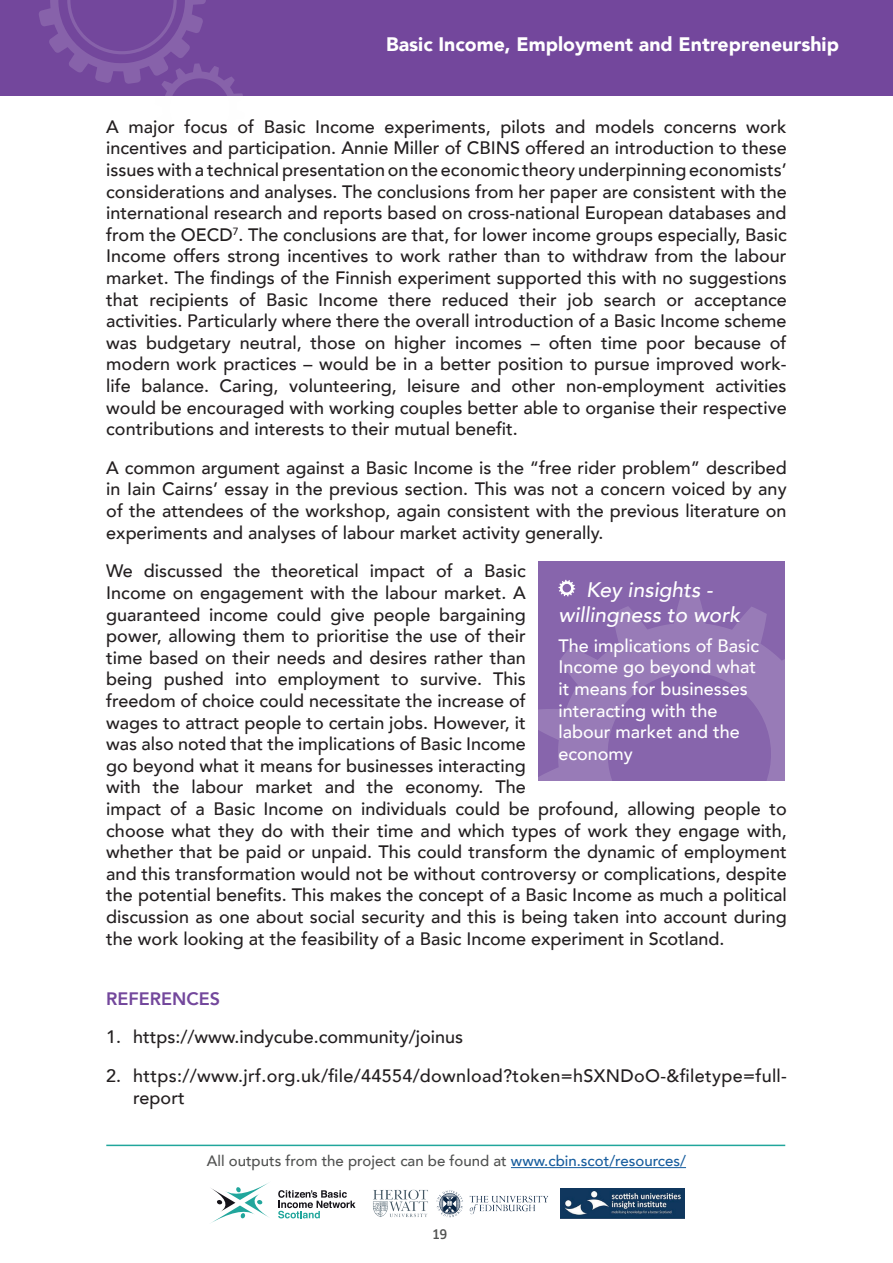
<style>
.page{position:relative;width:893px;height:1263px;background:#fff}
.page>*{position:absolute;margin:0;border:0;box-sizing:border-box;transform-origin:0 0}
.t1{font:italic 500 21px/25.2px "Avenir";color:#fff;text-align:center}
.t2{font:900 19.5px "Avenir";color:#fff}
.t3{font:500 18px/21.6px "Avenir";color:#231f20;text-align:justify}
.t4{font:500 18px/21.6px "Avenir";color:#fff}
.t5{font:500 18px/21.6px "Avenir";letter-spacing:.02em;color:#231f20}
.t6{font:800 18px "Avenir";color:#73479c}
.t7{font:500 15px "Avenir";color:#515251}
.t8{font:500 15px "Bulo";color:#515251}
.s1{color:#175d9e}
</style>
<div class="page">
<div style="left:0;top:0;width:893px;height:95px;background:#73479c"></div>
<svg style="left:211px;top:1182px;width:58px;height:41px"></svg>
<svg style="left:278px;top:1190px;width:77px;height:28px"></svg>
<hr style="left:106px;top:1144px;width:679px;height:2px;background:#21a69c">
<hr style="left:511px;top:1167px;width:175px;height:1px;background:#175d9e">
<img style="left:373px;top:1189px;width:55px;height:29px">
<img style="left:436px;top:1190px;width:112px;height:28px">
<img style="left:560px;top:1189px;width:124px;height:29px">
<svg style="left:38px;top:0;width:207px;height:96px"></svg>
<div style="left:539px;top:561px;width:246px;height:219px;background:#8765ac"></div>
<svg style="left:539px;top:594px;width:246px;height:186px"></svg>
<svg style="left:558px;top:580px;width:17px;height:16px"></svg>
<p class="t2" style="left:386px;top:27px;width:454px">Basic Income, Employment and Entrepreneurship</p>
<p class="t3" style="left:106px;top:115px;width:682px">A major focus of Basic Income experiments, pilots and models concerns work incentives and participation. Annie Miller of CBINS offered an introduction to these issues with a technical presentation on the economic theory underpinning economists’ considerations and analyses. The conclusions from her paper are consistent with the international research and reports based on cross-national European databases and from the OECD<sup>7</sup>. The conclusions are that, for lower income groups especially, Basic Income offers strong incentives to work rather than to withdraw from the labour market. The findings of the Finnish experiment supported this with no suggestions that recipients of Basic Income there reduced their job search or acceptance activities. Particularly where there the overall introduction of a Basic Income scheme was budgetary neutral, those on higher incomes – often time poor because of modern work practices – would be in a better position to pursue improved work&shy;life balance. Caring, volunteering, leisure and other non-employment activities would be encouraged with working couples better able to organise their respective contributions and interests to their mutual benefit.</p>
<p class="t3" style="left:106px;top:456px;width:682px">A common argument against a Basic Income is the “free rider problem” described in Iain Cairns’ essay in the previous section. This was not a concern voiced by any of the attendees of the workshop, again consistent with the previous literature on experiments and analyses of labour market activity generally.</p>
<p class="t3" style="left:106px;top:559px;width:682px;text-align:left">We discussed the theoretical impact of a Basic<br>Income on engagement with the labour market. A<br>guaranteed income could give people bargaining<br>power, allowing them to prioritise the use of their<br>time based on their needs and desires rather than<br>being pushed into employment to survive. This<br>freedom of choice could necessitate the increase of<br>wages to attract people to certain jobs. However, it<br>was also noted that the implications of Basic Income<br>go beyond what it means for businesses interacting<br>with the labour market and the economy. The<br>impact of a Basic Income on individuals could be profound, allowing people to choose what they do with their time and which types of work they engage with, whether that be paid or unpaid. This could transform the dynamic of employment and this transformation would not be without controversy or complications, despite the potential benefits. This makes the concept of a Basic Income as much a political discussion as one about social security and this is being taken into account during the work looking at the feasibility of a Basic Income experiment in Scotland.</p>
<p class="t1" style="left:558px;top:577px;width:183px">Key insights - willingness to work</p>
<p class="t4" style="left:558px;top:634px;width:202px">The implications of Basic<br>Income go beyond what it means for businesses interacting with the labour market and the economy</p>
<p class="t6" style="left:106px;top:984px;width:115px">REFERENCES</p>
<p class="t3" style="left:106px;top:1025px;width:358px">1. https://www.indycube.community/joinus</p>
<p class="t5" style="left:133px;top:1064px;width:655px;text-indent:-27px">2. https://www.jrf.org.uk/file/44554/download?token=hSXNDoO-&amp;filetype=full&shy;report</p>
<p class="t7" style="left:207px;top:1148px;width:481px">All outputs from the project can be found at <span class="s1">www.cbin.scot/resources/</span></p>
<p class="t8" style="left:433px;top:1225px;width:16px">19</p>
</div>
